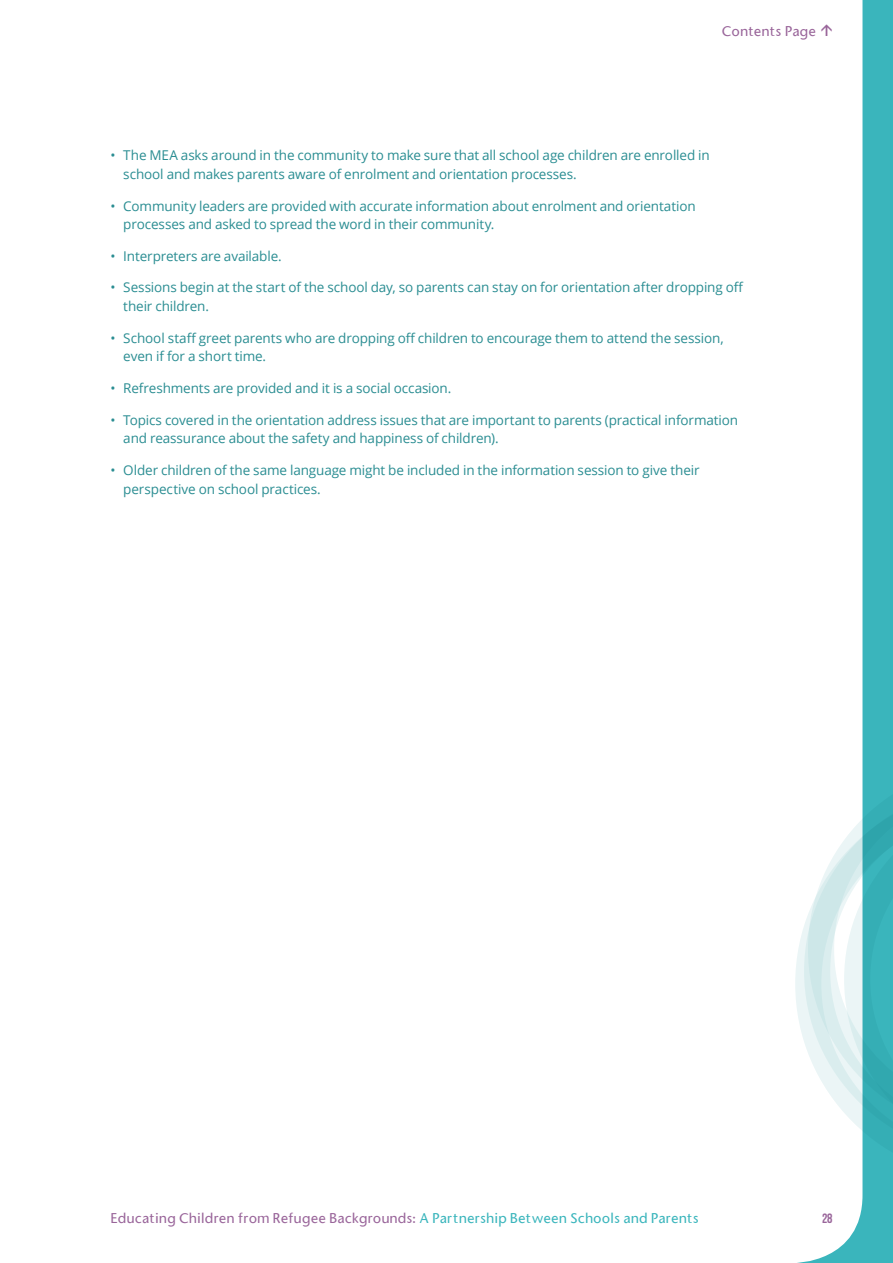
<style>
.page{position:relative;width:893px;height:1263px;background:#fff}
.page>*{position:absolute;margin:0;border:0;box-sizing:border-box;transform-origin:0 0}
.t1{font:300 16.5px "Allianz Sans";color:#99659a}
.t2{font:13.5px/18.8px "Open Sans";letter-spacing:-.01em;color:#2a8d92}
.t3{font:13.5px "Stone Sans";letter-spacing:.015em;color:#99659a}
.t4{font:700 13.5px "Bebas Neue";color:#99659a}
.s1{color:#3ab5bc}
</style>
<div class="page">
<div style="left:862px;top:0;width:31px;height:1263px;background:#3ab5bc"></div>
<svg style="left:795px;top:763px;width:98px;height:416px"></svg>
<p class="t3" style="left:722px;top:24px;width:96px">Contents Page</p>
<p class="t1" style="left:817px;top:36px;width:13px;rotate:-90deg">→</p>
<p class="t2" style="left:123px;top:146px;width:588px;text-indent:-13px">• The MEA asks around in the community to make sure that all school age children are enrolled in school and makes parents aware of enrolment and orientation processes.</p>
<p class="t2" style="left:123px;top:196px;width:574px;text-indent:-13px">• Community leaders are provided with accurate information about enrolment and orientation processes and asked to spread the word in their community.</p>
<p class="t2" style="left:111px;top:246px;width:173px">• Interpreters are available.</p>
<p class="t2" style="left:123px;top:278px;width:622px;text-indent:-13px">• Sessions begin at the start of the school day, so parents can stay on for orientation after dropping off their children.</p>
<p class="t2" style="left:123px;top:328px;width:602px;text-indent:-13px">• School staff greet parents who are dropping off children to encourage them to attend the session, even if for a short time.</p>
<p class="t2" style="left:111px;top:378px;width:342px">• Refreshments are provided and it is a social occasion.</p>
<p class="t2" style="left:123px;top:410px;width:616px;text-indent:-13px">• Topics covered in the orientation address issues that are important to parents (practical information and reassurance about the safety and happiness of children).</p>
<p class="t2" style="left:123px;top:460px;width:578px;text-indent:-13px">• Older children of the same language might be included in the information session to give their perspective on school practices.</p>
<p class="t3" style="left:111px;top:1212px;width:589px">Educating Children from Refugee Backgrounds: <span class="s1">A Partnership Between Schools and Parents</span></p>
<p class="t4" style="left:822px;top:1211px;width:12px">28</p>
</div>
